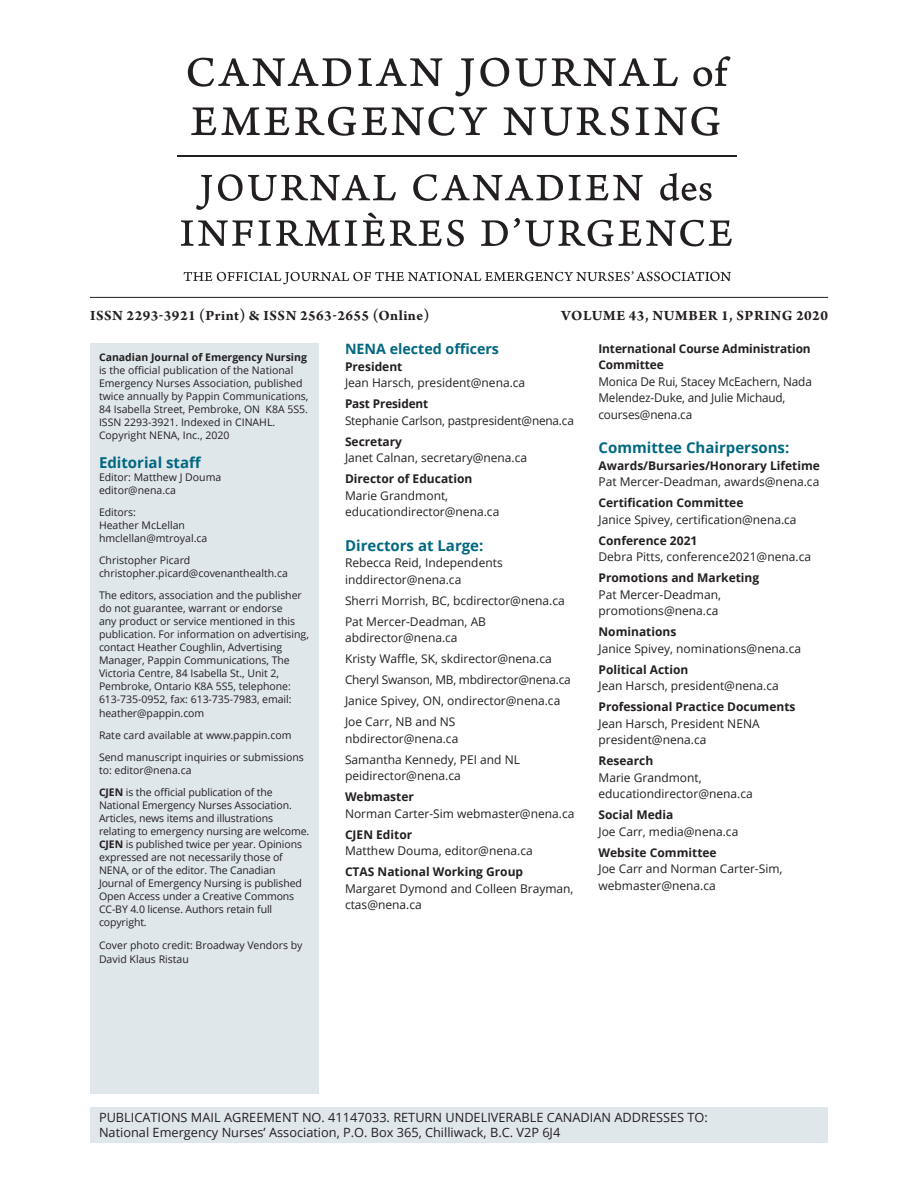
<style>
.page{position:relative;width:918px;height:1188px;background:#fff}
.page>*{position:absolute;margin:0;border:0;box-sizing:border-box;transform-origin:0 0}
.t1{font:700 15px "Arno Pro";letter-spacing:.03em;color:#231f20}
.t2{font:700 15px "Open Sans";color:#00687f}
.t3{font:700 14.25px "Open Sans";color:#00687f}
.t4{font:12.75px/15px "Open Sans";color:#231f20}
.t5{font:12px/16.5px "Open Sans";color:#231f20}
.t6{font:700 12px/16.5px "Open Sans";color:#231f20}
.t7{font:10.5px/13px "Open Sans";letter-spacing:-.005em;color:#231f20}
.t8{font:700 10.5px "Open Sans";color:#231f20}
.s1{font-weight:700}
</style>
<div class="page">
<hr style="left:90px;top:297px;width:738px;height:1px;background:#231f20">
<svg style="left:188px;top:58px;width:163px;height:29px"></svg>
<svg style="left:358px;top:58px;width:84px;height:28px"></svg>
<svg style="left:455px;top:58px;width:19px;height:38px"></svg>
<svg style="left:480px;top:58px;width:29px;height:29px"></svg>
<svg style="left:515px;top:58px;width:163px;height:29px"></svg>
<svg style="left:693px;top:56px;width:37px;height:30px"></svg>
<svg style="left:191px;top:107px;width:98px;height:28px"></svg>
<svg style="left:295px;top:107px;width:61px;height:29px"></svg>
<svg style="left:362px;top:107px;width:125px;height:29px"></svg>
<svg style="left:504px;top:107px;width:125px;height:29px"></svg>
<svg style="left:636px;top:107px;width:13px;height:28px"></svg>
<svg style="left:655px;top:107px;width:65px;height:29px"></svg>
<svg style="left:181px;top:173px;width:551px;height:73px"></svg>
<hr style="left:177px;top:155px;width:559px;height:1px;background:#231f20">
<svg style="left:184px;top:271px;width:547px;height:13px"></svg>
<div style="left:90px;top:344px;width:229px;height:750px;background:#e0e7eb"></div>
<div style="left:90px;top:1107px;width:738px;height:35px;background:#e0e7eb"></div>
<h1 class="t1" style="left:90px;top:307px;width:341px">ISSN 2293-3921 (PRINT) &amp; ISSN 2563-2655 (ONLINE)</h1>
<h1 class="t1" style="left:561px;top:307px;width:268px">VOLUME 43, NUMBER 1, SPRING 2020</h1>
<p class="t8" style="left:99px;top:349px;width:209px">Canadian Journal of Emergency Nursing</p>
<p class="t7" style="left:99px;top:363px;width:211px">is the official publication of the National Emergency Nurses Association, published twice annually by Pappin Communications, 84 Isabella Street, Pembroke, ON K8A 5S5.<br>ISSN 2293-3921. Indexed in CINAHL.<br>Copyright NENA, Inc., 2020</p>
<h1 class="t2" style="left:99px;top:452px;width:104px">Editorial staff</h1>
<p class="t7" style="left:99px;top:470px;width:124px">Editor: Matthew J Douma editor@nena.ca</p>
<p class="t7" style="left:99px;top:505px;width:110px">Editors:<br>Heather McLellan hmclellan@mtroyal.ca</p>
<p class="t7" style="left:99px;top:553px;width:190px">Christopher Picard christopher.picard@covenanthealth.ca</p>
<p class="t7" style="left:99px;top:588px;width:211px">The editors, association and the publisher do not guarantee, warrant or endorse<br>any product or service mentioned in this publication. For information on advertising, contact Heather Coughlin, Advertising Manager, Pappin Communications, The Victoria Centre, 84 Isabella St., Unit 2, Pembroke, Ontario K8A 5S5, telephone:<br>613-735-0952, fax: 613-735-7983, email: heather@pappin.com</p>
<p class="t7" style="left:99px;top:723px;width:206px;line-height:22px">Rate card available at www.pappin.com<br>Send manuscript inquiries or submissions</p>
<p class="t7" style="left:99px;top:759px;width:175px;line-height:22px">to: editor@nena.ca<br><span class="s1">CJEN</span> is the official publication of the</p>
<p class="t7" style="left:99px;top:798px;width:212px">National Emergency Nurses Association.<br>Articles, news items and illustrations relating to emergency nursing are welcome.<br><span class="s1">CJEN</span> is published twice per year. Opinions expressed are not necessarily those of NENA, or of the editor. The Canadian Journal of Emergency Nursing is published Open Access under a Creative Commons CC-BY 4.0 license. Authors retain full copyright.</p>
<p class="t7" style="left:99px;top:938px;width:205px;line-height:13.8px">Cover photo credit: Broadway Vendors by<br>David Klaus Ristau</p>
<h2 class="t3" style="left:345px;top:339px;width:156px">NENA elected officers</h2>
<p class="t6" style="left:345px;top:358px;width:59px">President</p>
<p class="t5" style="left:345px;top:375px;width:182px">Jean Harsch, president@nena.ca</p>
<p class="t6" style="left:345px;top:396px;width:85px">Past President</p>
<p class="t5" style="left:345px;top:412px;width:230px">Stephanie Carlson, pastpresident@nena.ca</p>
<p class="t6" style="left:345px;top:433px;width:59px">Secretary</p>
<p class="t5" style="left:345px;top:450px;width:184px">Janet Calnan, secretary@nena.ca</p>
<p class="t6" style="left:345px;top:471px;width:129px">Director of Education</p>
<p class="t5" style="left:345px;top:487px;width:156px">Marie Grandmont, educationdirector@nena.ca</p>
<h1 class="t2" style="left:345px;top:535px;width:140px">Directors at Large:</h1>
<p class="t5" style="left:345px;top:555px;width:159px">Rebecca Reid, Independents inddirector@nena.ca</p>
<p class="t5" style="left:345px;top:590px;width:221px;line-height:21px">Sherri Morrish, BC, bcdirector@nena.ca<br>Pat Mercer-Deadman, AB</p>
<p class="t5" style="left:345px;top:627px;width:227px;line-height:21px">abdirector@nena.ca<br>Kristy Waffle, SK, skdirector@nena.ca<br>Cheryl Swanson, MB, mbdirector@nena.ca<br>Janice Spivey, ON, ondirector@nena.ca<br>Joe Carr, NB and NS</p>
<p class="t5" style="left:345px;top:728px;width:177px;line-height:21px">nbdirector@nena.ca<br>Samantha Kennedy, PEI and NL</p>
<p class="t5" style="left:345px;top:768px;width:117px">peidirector@nena.ca</p>
<p class="t6" style="left:345px;top:789px;width:71px">Webmaster</p>
<p class="t5" style="left:345px;top:805px;width:231px">Norman Carter-Sim webmaster@nena.ca</p>
<p class="t6" style="left:345px;top:826px;width:69px">CJEN Editor</p>
<p class="t5" style="left:345px;top:843px;width:189px">Matthew Douma, editor@nena.ca</p>
<p class="t6" style="left:345px;top:864px;width:180px">CTAS National Working Group</p>
<p class="t5" style="left:345px;top:880px;width:230px">Margaret Dymond and Colleen Brayman, ctas@nena.ca</p>
<p class="t6" style="left:598px;top:340px;width:214px">International Course Administration<br>Committee</p>
<p class="t5" style="left:598px;top:373px;width:215px">Monica De Rui, Stacey McEachern, Nada<br>Melendez-Duke, and Julie Michaud, courses@nena.ca</p>
<h1 class="t2" style="left:598px;top:437px;width:192px">Committee Chairpersons:</h1>
<p class="t6" style="left:598px;top:457px;width:223px">Awards/Bursaries/Honorary Lifetime</p>
<p class="t5" style="left:598px;top:473px;width:222px">Pat Mercer-Deadman, awards@nena.ca</p>
<p class="t6" style="left:598px;top:494px;width:146px">Certification Committee</p>
<p class="t5" style="left:598px;top:511px;width:200px">Janice Spivey, certification@nena.ca</p>
<p class="t6" style="left:598px;top:532px;width:100px">Conference 2021</p>
<p class="t5" style="left:598px;top:548px;width:214px">Debra Pitts, conference2021@nena.ca</p>
<p class="t6" style="left:598px;top:569px;width:162px">Promotions and Marketing</p>
<p class="t5" style="left:598px;top:586px;width:124px">Pat Mercer-Deadman, promotions@nena.ca</p>
<p class="t6" style="left:598px;top:623px;width:79px">Nominations</p>
<p class="t5" style="left:598px;top:640px;width:204px">Janice Spivey, nominations@nena.ca</p>
<p class="t6" style="left:598px;top:661px;width:91px">Political Action</p>
<p class="t5" style="left:598px;top:677px;width:182px">Jean Harsch, president@nena.ca</p>
<p class="t6" style="left:598px;top:698px;width:199px">Professional Practice Documents</p>
<p class="t5" style="left:598px;top:715px;width:163px">Jean Harsch, President NENA president@nena.ca</p>
<p class="t6" style="left:598px;top:752px;width:56px">Research</p>
<p class="t5" style="left:598px;top:769px;width:156px">Marie Grandmont, educationdirector@nena.ca</p>
<p class="t6" style="left:598px;top:806px;width:76px">Social Media</p>
<p class="t5" style="left:598px;top:823px;width:141px">Joe Carr, media@nena.ca</p>
<p class="t6" style="left:598px;top:844px;width:120px">Website Committee</p>
<p class="t5" style="left:598px;top:860px;width:186px">Joe Carr and Norman Carter-Sim, webmaster@nena.ca</p>
<p class="t4" style="left:99px;top:1110px;width:610px">PUBLICATIONS MAIL AGREEMENT NO. 41147033. RETURN UNDELIVERABLE CANADIAN ADDRESSES TO:<br>National Emergency Nurses’ Association, P.O. Box 365, Chilliwack, B.C. V2P 6J4</p>
</div>
